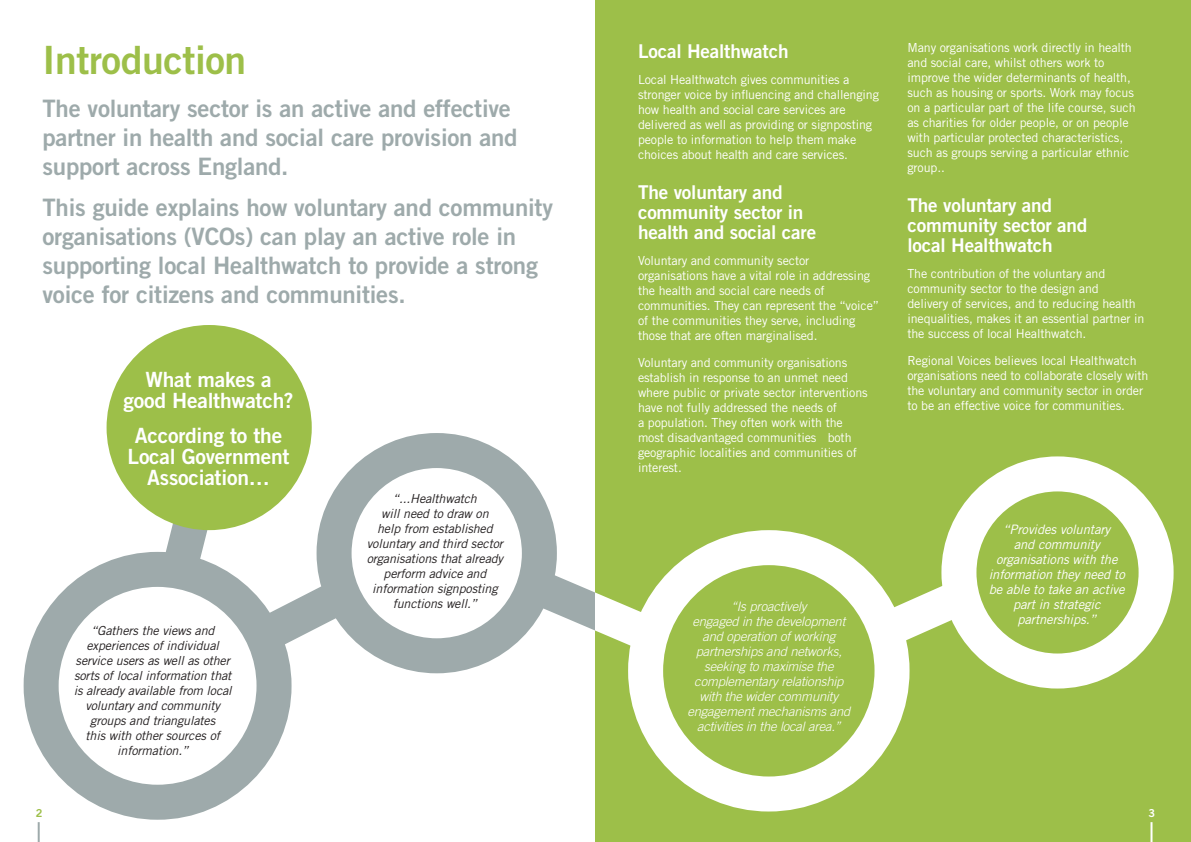
<style>
.page{position:relative;width:1191px;height:842px;background:#fff}
.page>*{position:absolute;margin:0;border:0;box-sizing:border-box;transform-origin:0 0}
.t1{font:39px "Trade Gothic Bold Two";letter-spacing:-.01em;color:#9dbf49}
.t2{font:24px/29px "Trade Gothic Bold Two";letter-spacing:-.01em;color:#9eaaab}
.t3{font:21px/21px "Trade Gothic Bold Two";letter-spacing:-.01em;color:#fff;text-align:center}
.t4{font:19px/20px "Trade Gothic Bold Two";letter-spacing:-.01em;color:#fff}
.t5{font:italic 300 13px/15px "Trade Gothic";letter-spacing:-.01em;color:#fff;text-align:center}
.t6{font:italic 13px/15px "Trade Gothic";letter-spacing:-.01em;color:#fff;text-align:center}
.t7{font:12.5px/15px "Trade Gothic";letter-spacing:-.01em;color:#fff}
.t8{font:italic 12.5px/15px "Trade Gothic";letter-spacing:-.01em;color:#231f20;text-align:center}
.t9{font:11px "Trade Gothic Bold Two";color:#9dbf49}
.t10{font:11px "Trade Gothic Bold Two";color:#fff}
</style>
<div class="page">
<div style="left:595px;top:0;width:596px;height:842px;background:#9dbf49"></div>
<hr style="left:38px;top:822px;width:2px;height:20px;background:#9eaaab">
<hr style="left:1150px;top:822px;width:2px;height:20px;background:#fff">
<div style="left:107px;top:325px;width:205px;height:205px;background:#9dbf49;border-radius:50%"></div>
<div style="left:316px;top:433px;width:241px;height:240px;border:35px solid #9eaaab;border-radius:50%"></div>
<div style="left:24px;top:552px;width:267px;height:268px;border:35px solid #9eaaab;border-radius:50%"></div>
<svg style="left:136px;top:459px;width:255px;height:223px"></svg>
<svg style="left:491px;top:541px;width:207px;height:120px"></svg>
<div style="left:628px;top:530px;width:281px;height:281px;border:35px solid #fff;border-radius:50%"></div>
<svg style="left:836px;top:549px;width:174px;height:129px"></svg>
<div style="left:941px;top:456px;width:232px;height:232px;border:35px solid #fff;border-radius:50%"></div>
<p class="t1" style="left:43px;top:36px;width:205px">Introduction</p>
<p class="t2" style="left:43px;top:94px;width:476px">The voluntary sector is an active and effective partner in health and social care provision and support across England.</p>
<p class="t2" style="left:43px;top:192px;width:512px">This guide explains how voluntary and community organisations (VCOs) can play an active role in supporting local Healthwatch to provide a strong voice for citizens and communities.</p>
<p class="t3" style="left:124px;top:368px;width:171px">What makes a good Healthwatch?</p>
<p class="t3" style="left:128px;top:425px;width:163px">According to the<br>Local Government<br>Association…</p>
<p class="t8" style="left:74px;top:623px;width:160px">“Gathers the views and experiences of individual service users as well as other sorts of local information that is already available from local voluntary and community groups and triangulates<br>this with other sources of information.”</p>
<p class="t8" style="left:367px;top:490px;width:138px">“...Healthwatch<br>will need to draw on<br>help from established voluntary and third sector organisations that already perform advice and information signposting functions well.”</p>
<p class="t4" style="left:638px;top:41px;width:152px">Local Healthwatch</p>
<p class="t7" style="left:638px;top:72px;width:242px">Local Healthwatch gives communities a stronger voice by influencing and challenging how health and social care services are delivered as well as providing or signposting people to information to help them make choices about health and care services.</p>
<p class="t4" style="left:638px;top:182px;width:180px">The voluntary and community sector in health and social care</p>
<p class="t7" style="left:638px;top:253px;width:242px">Voluntary and community sector organisations have a vital role in addressing the health and social care needs of communities. They can represent the “voice” of the communities they serve, including those that are often marginalised.</p>
<p class="t7" style="left:638px;top:355px;width:231px">Voluntary and community organisations establish in response to an unmet need where public or private sector interventions have not fully addressed the needs of<br>a population. They often work with the most disadvantaged communities both geographic localities and communities of interest.</p>
<p class="t5" style="left:687px;top:598px;width:165px">“Is proactively<br>engaged in the development and operation of working partnerships and networks, seeking to maximise the complementary relationship with the wider community engagement mechanisms and activities in the local area.”</p>
<p class="t7" style="left:907px;top:40px;width:230px">Many organisations work directly in health and social care, whilst others work to improve the wider determinants of health, such as housing or sports. Work may focus on a particular part of the life course, such as charities for older people, or on people with particular protected characteristics, such as groups serving a particular ethnic group..</p>
<p class="t4" style="left:907px;top:195px;width:182px">The voluntary and community sector and local Healthwatch</p>
<p class="t7" style="left:907px;top:266px;width:239px">The contribution of the voluntary and community sector to the design and<br>delivery of services, and to reducing health inequalities, makes it an essential partner in the success of local Healthwatch.</p>
<p class="t7" style="left:907px;top:353px;width:242px">Regional Voices believes local Healthwatch organisations need to collaborate closely with the voluntary and community sector in order to be an effective voice for communities.</p>
<p class="t6" style="left:988px;top:521px;width:138px">“Provides voluntary<br>and community organisations with the information they need to be able to take an active part in strategic partnerships.”</p>
<p class="t9" style="left:36px;top:806px;width:8px">2</p>
<p class="t10" style="left:1148px;top:806px;width:8px">3</p>
</div>
